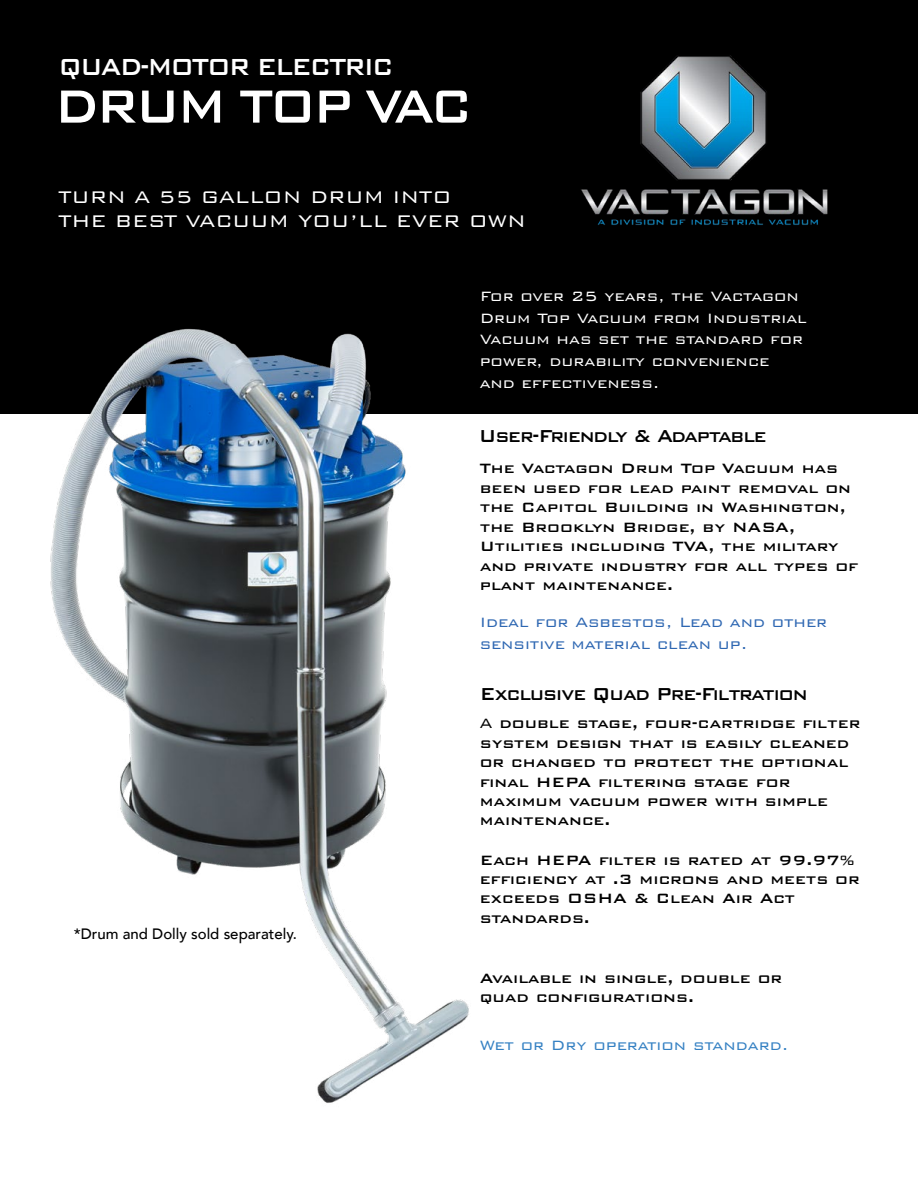
<style>
.page{position:relative;width:918px;height:1188px;background:#fff}
.page>*{position:absolute;margin:0;border:0;box-sizing:border-box;transform-origin:0 0}
.t1{font:500 62.1px "Bank Gothic BT";letter-spacing:-.075em;color:#fff;scale:.87 1}
.t2{font:500 31.05px "Bank Gothic BT";letter-spacing:-.075em;color:#fff;scale:.87 1}
.t3{font:500 23.1px "Bank Gothic BT";letter-spacing:-.05em;color:#000;scale:.91 1}
.t4{font:300 22.5px/24px "Bank Gothic BT";color:#fff}
.t5{font:500 18px/19.5px "Bank Gothic BT";color:#000}
.t6{font:300 18px/21.6px "Bank Gothic BT";color:#fff}
.t7{font:300 18px/21.6px "Bank Gothic BT";color:#2e67b2}
.t8{font:300 18px "Bank Gothic BT";color:#3581c3}
.t9{font:500 15px "Avenir";color:#000}
.s1{font-weight:300}
</style>
<div class="page">
<div style="left:1px;top:0;width:917px;height:413px;background:#000"></div>
<img style="left:581px;top:55px;width:247px;height:170px">
<img style="left:46px;top:328px;width:433px;height:775px">
<h2 class="t2" style="left:58px;top:50px;width:387px">QUAD-MOTOR ELECTRIC</h2>
<h1 class="t1" style="left:54px;top:72px;width:483px">DRUM TOP VAC</h1>
<p class="t4" style="left:58px;top:185px;width:469px">TURN A 55 GALLON DRUM INTO<br>THE BEST VACUUM YOU’LL EVER OWN</p>
<p class="t6" style="left:480px;top:286px;width:329px">For over 25 years, the Vactagon<br>Drum Top Vacuum from Industrial<br>Vacuum has set the standard for power, durability convenience and effectiveness.</p>
<p class="t3" style="left:479px;top:424px;width:318px">User-Friendly &amp; Adaptable</p>
<p class="t5" style="left:480px;top:459px;width:380px">The Vactagon Drum Top Vacuum has been used for lead paint removal on the Capitol Building in Washington, the Brooklyn Bridge, by NASA,<br>Utilities including TVA, the military and private industry for all types of plant maintenance.</p>
<p class="t7" style="left:480px;top:612px;width:349px">Ideal for Asbestos, Lead and other sensitive material clean up.</p>
<p class="t3" style="left:480px;top:681px;width:362px">Exclusive Quad Pre-Filtration</p>
<p class="t9" style="left:74px;top:921px;width:225px">*Drum and Dolly sold separately.</p>
<p class="t5" style="left:480px;top:713px;width:382px"><span class="s1">A</span> double stage, four-cartridge filter system design that is easily cleaned or changed to protect the optional final HEPA filtering stage for maximum vacuum power with simple maintenance.</p>
<p class="t5" style="left:480px;top:850px;width:382px">Each HEPA filter is rated at 99.97% efficiency at .3 microns and meets or exceeds OSHA &amp; Clean Air Act standards.</p>
<p class="t5" style="left:480px;top:968px;width:304px">Available in single, double or quad configurations.</p>
<p class="t8" style="left:480px;top:1036px;width:310px">Wet or Dry operation standard.</p>
</div>
